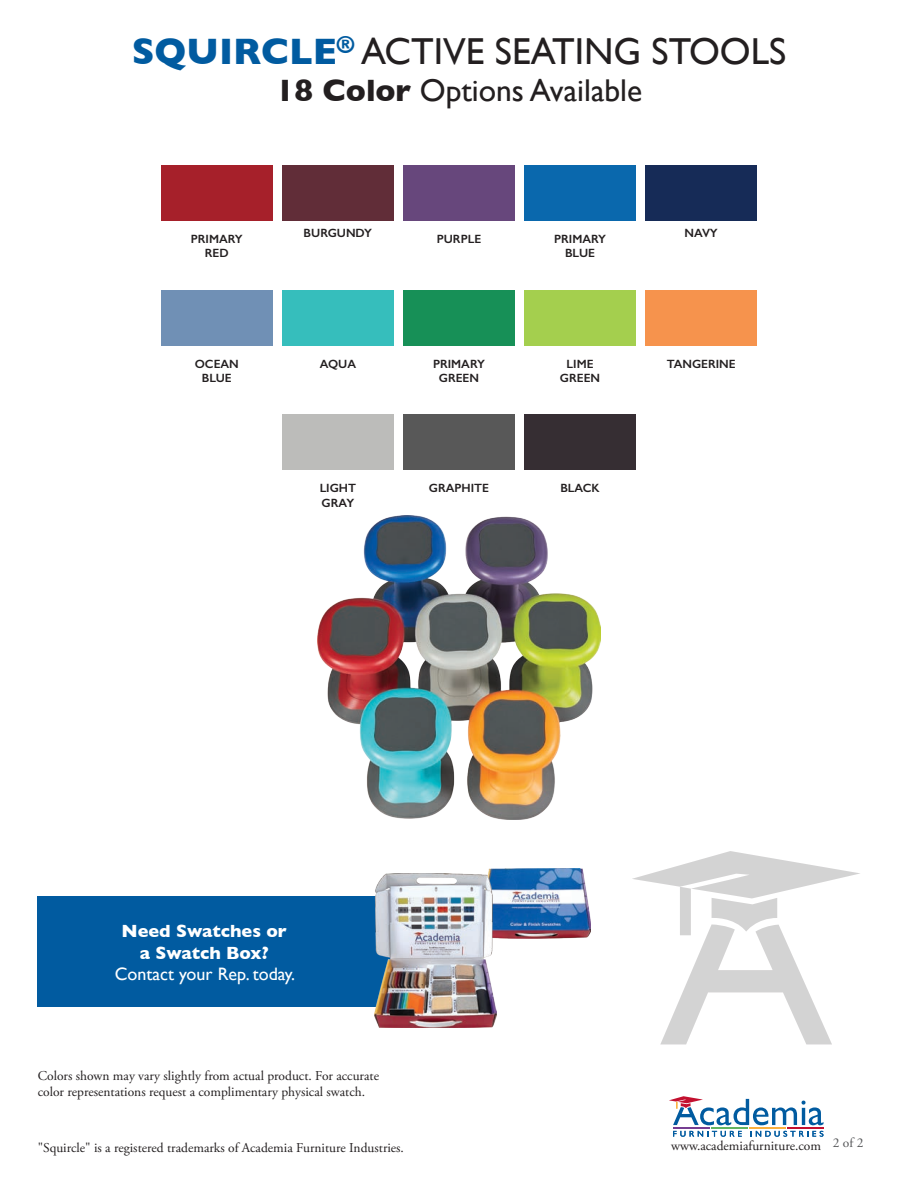
<style>
.page{position:relative;width:918px;height:1188px;background:#fff}
.page>*{position:absolute;margin:0;border:0;box-sizing:border-box;transform-origin:0 0}
.Header_-_Sections{font:37.5px "Gill Sans";color:#231f20}
.Sub-Header{font:31.5px "Gill Sans";color:#231f20}
.Sub-Header-2{font:18px/21.6px "Gill Sans";color:#fff;text-align:center}
.Sub-Header-3{font:700 18px "Gill Sans";color:#fff}
.t1{font:13.5px/16.2px "Adobe Garamond Pro";color:#231f20}
.t2{font:13.5px "Adobe Garamond Pro";color:#57585a}
.Swatch_Colors{font:600 12px/14.4px "Gill Sans";color:#231f20;text-align:center}
.s1{font-weight:700;color:#015ba0}
.s2{font-weight:700}
</style>
<div class="page">
<svg style="left:673px;top:1131px;width:69px;height:6px"></svg>
<svg style="left:751px;top:1131px;width:72px;height:6px"></svg>
<svg style="left:669px;top:1096px;width:154px;height:29px"></svg>
<hr style="left:673px;top:1128px;width:37px;height:1px;background:#763d92">
<hr style="left:711px;top:1128px;width:37px;height:1px;background:#63b461">
<hr style="left:749px;top:1128px;width:37px;height:1px;background:#fbb03f">
<hr style="left:787px;top:1128px;width:36px;height:1px;background:#c3102f">
<div style="left:161px;top:165px;width:111px;height:56px;background:#a6202a"></div>
<div style="left:525px;top:165px;width:111px;height:56px;background:#0a68ad"></div>
<div style="left:282px;top:165px;width:111px;height:56px;background:#612d38"></div>
<div style="left:646px;top:165px;width:111px;height:56px;background:#162b57"></div>
<div style="left:403px;top:165px;width:112px;height:56px;background:#67477c"></div>
<div style="left:161px;top:290px;width:111px;height:55px;background:#7090b5"></div>
<div style="left:282px;top:415px;width:111px;height:55px;background:#bcbcba"></div>
<div style="left:403px;top:415px;width:112px;height:55px;background:#585858"></div>
<div style="left:525px;top:415px;width:111px;height:55px;background:#362e33"></div>
<div style="left:646px;top:290px;width:111px;height:55px;background:#f6934d"></div>
<div style="left:282px;top:290px;width:111px;height:55px;background:#36bebc"></div>
<div style="left:403px;top:290px;width:112px;height:55px;background:#179057"></div>
<div style="left:525px;top:290px;width:111px;height:55px;background:#a4cf4e"></div>
<svg style="left:632px;top:851px;width:228px;height:193px"></svg>
<div style="left:38px;top:896px;width:353px;height:110px;background:#015ba0"></div>
<img style="left:488px;top:868px;width:103px;height:70px">
<img style="left:375px;top:873px;width:122px;height:154px">
<img style="left:317px;top:515px;width:284px;height:305px">
<p class="Header_-_Sections" style="left:132px;top:29px;width:656px"><span class="s1">SQUIRCLE</span><sup>®</sup> ACTIVE SEATING STOOLS</p>
<p class="Sub-Header" style="left:276px;top:72px;width:368px"><span class="s2">18 Color</span> Options Available</p>
<p class="Swatch_Colors" style="left:304px;top:226px;width:70px">BURGUNDY</p>
<p class="Swatch_Colors" style="left:685px;top:226px;width:35px">NAVY</p>
<p class="Swatch_Colors" style="left:437px;top:232px;width:46px">PURPLE</p>
<p class="Swatch_Colors" style="left:191px;top:232px;width:53px">PRIMARY<br>RED</p>
<p class="Swatch_Colors" style="left:554px;top:232px;width:53px">PRIMARY<br>BLUE</p>
<p class="Swatch_Colors" style="left:195px;top:356px;width:46px">OCEAN<br>BLUE</p>
<p class="Swatch_Colors" style="left:320px;top:356px;width:38px">AQUA</p>
<p class="Swatch_Colors" style="left:433px;top:356px;width:53px">PRIMARY</p>
<p class="Swatch_Colors" style="left:667px;top:356px;width:70px">TANGERINE</p>
<p class="Swatch_Colors" style="left:439px;top:371px;width:42px">GREEN</p>
<p class="Swatch_Colors" style="left:560px;top:356px;width:42px">LIME<br>GREEN</p>
<p class="Swatch_Colors" style="left:320px;top:481px;width:38px;text-align:left">LIGHT<br>GRAY</p>
<p class="Swatch_Colors" style="left:429px;top:481px;width:62px">GRAPHITE</p>
<p class="Swatch_Colors" style="left:560px;top:481px;width:41px">BLACK</p>
<p class="Sub-Header-3" style="left:122px;top:917px;width:167px">Need Swatches or</p>
<p class="Sub-Header-2" style="left:115px;top:942px;width:182px"><span class="s2">a Swatch Box?<br></span>Contact your Rep. today.</p>
<p class="t1" style="left:38px;top:1068px;width:343px">Colors shown may vary slightly from actual product. For accurate color representations request a complimentary physical swatch.</p>
<p class="t1" style="left:38px;top:1140px;width:368px">"Squircle" is a registered trademarks of Academia Furniture Industries.</p>
<p class="t1" style="left:671px;top:1138px;width:151px">www.academiafurniture.com</p>
<p class="t2" style="left:833px;top:1134px;width:32px">2 of 2</p>
</div>
